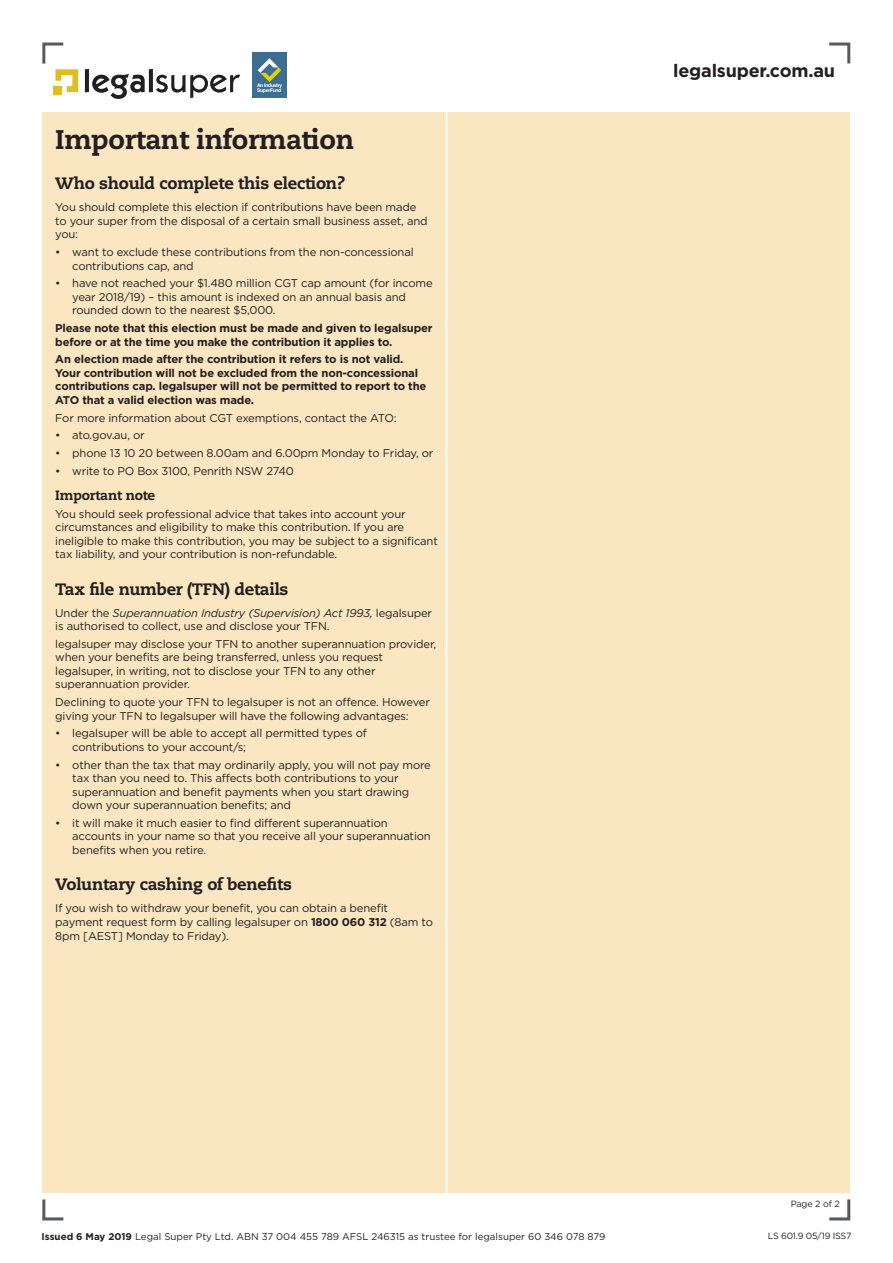
<style>
.page{position:relative;width:893px;height:1263px;background:#fff}
.page>*{position:absolute;margin:0;border:0;box-sizing:border-box;transform-origin:0 0}
.t1{font:800 27px "Caecilia";letter-spacing:-.015em;color:#231f20}
.t2{font:700 18px "Gotham";letter-spacing:-.01em;color:#231f20}
.t3{font:800 16.5px "Caecilia";letter-spacing:-.015em;color:#231f20}
.t4{font:800 13.5px "Caecilia";letter-spacing:-.015em;color:#231f20}
.t5{font:11.25px/13.5px "Gotham";letter-spacing:-.015em;color:#231f20}
.t6{font:700 11.25px/13.5px "Gotham";letter-spacing:-.015em;color:#231f20}
.t7{font:9.75px "Gotham";color:#231f20}
.t8{font:9px "Gotham";letter-spacing:-.025em;color:#231f20}
.t9{font:700 5.1px/5.1px "Helvetica Neue";letter-spacing:-.045em;color:#fff}
.s1{font-style:italic}
.s2{font-weight:700}
</style>
<div class="page">
<svg style="left:829px;top:42px;width:22px;height:22px"></svg>
<svg style="left:829px;top:1199px;width:22px;height:22px"></svg>
<svg style="left:42px;top:1199px;width:22px;height:22px"></svg>
<div style="left:252px;top:53px;width:34px;height:45px;background:#3b6e8f"></div>
<svg style="left:258px;top:58px;width:23px;height:24px"></svg>
<svg style="left:42px;top:42px;width:36px;height:50px"></svg>
<div style="left:53px;top:86px;width:9px;height:9px;background:#e1bc22"></div>
<svg style="left:85px;top:69px;width:155px;height:30px"></svg>
<div style="left:43px;top:112px;width:807px;height:1080px;background:#fae6c1"></div>
<hr style="left:446px;top:109px;width:1px;height:1090px;background:#fff">
<p class="t9" style="left:257px;top:83px;width:27px">An Industry<br>SuperFund</p>
<h1 class="t1" style="left:55px;top:122px;width:300px">Important information</h1>
<h3 class="t3" style="left:55px;top:173px;width:291px">Who should complete this election?</h3>
<p class="t5" style="left:55px;top:200px;width:374px">You should complete this election if contributions have been made to your super from the disposal of a certain small business asset, and you:</p>
<p class="t5" style="left:72px;top:245px;width:343px;text-indent:-17px">• want to exclude these contributions from the non-concessional contributions cap, and</p>
<p class="t5" style="left:72px;top:276px;width:362px;text-indent:-17px">• have not reached your $1.480 million CGT cap amount (for income year 2018/19) – this amount is indexed on an annual basis and rounded down to the nearest $5,000.</p>
<p class="t6" style="left:55px;top:321px;width:379px">Please note that this election must be made and given to legalsuper before or at the time you make the contribution it applies to.</p>
<p class="t6" style="left:55px;top:353px;width:373px">An election made after the contribution it refers to is not valid.<br>Your contribution will not be excluded from the non-concessional contributions cap. legalsuper will not be permitted to report to the ATO that a valid election was made.</p>
<p class="t5" style="left:55px;top:411px;width:343px">For more information about CGT exemptions, contact the ATO:</p>
<p class="t5" style="left:55px;top:428px;width:91px">• ato.gov.au, or</p>
<p class="t5" style="left:55px;top:446px;width:380px">• phone 13 10 20 between 8.00am and 6.00pm Monday to Friday, or</p>
<p class="t5" style="left:55px;top:464px;width:240px">• write to PO Box 3100, Penrith NSW 2740</p>
<p class="t4" style="left:55px;top:487px;width:102px">Important note</p>
<p class="t5" style="left:55px;top:507px;width:384px">You should seek professional advice that takes into account your circumstances and eligibility to make this contribution. If you are ineligible to make this contribution, you may be subject to a significant tax liability, and your contribution is non-refundable.</p>
<h3 class="t3" style="left:55px;top:579px;width:235px">Tax file number (TFN) details</h3>
<p class="t5" style="left:55px;top:606px;width:378px">Under the <span class="s1">Superannuation Industry (Supervision) Act 1993,</span> legalsuper is authorised to collect, use and disclose your TFN.</p>
<p class="t5" style="left:55px;top:637px;width:382px">legalsuper may disclose your TFN to another superannuation provider, when your benefits are being transferred, unless you request legalsuper, in writing, not to disclose your TFN to any other superannuation provider.</p>
<p class="t5" style="left:55px;top:695px;width:376px">Declining to quote your TFN to legalsuper is not an offence. However giving your TFN to legalsuper will have the following advantages:</p>
<p class="t5" style="left:72px;top:726px;width:296px;text-indent:-17px">• legalsuper will be able to accept all permitted types of contributions to your account/s;</p>
<p class="t5" style="left:72px;top:758px;width:360px;text-indent:-17px">• other than the tax that may ordinarily apply, you will not pay more tax than you need to. This affects both contributions to your superannuation and benefit payments when you start drawing down your superannuation benefits; and</p>
<p class="t5" style="left:72px;top:816px;width:360px;text-indent:-17px">• it will make it much easier to find different superannuation accounts in your name so that you receive all your superannuation benefits when you retire.</p>
<h3 class="t3" style="left:55px;top:874px;width:238px">Voluntary cashing of benefits</h3>
<p class="t5" style="left:55px;top:901px;width:379px">If you wish to withdraw your benefit, you can obtain a benefit payment request form by calling legalsuper on <span class="s2">1800 060 312</span> (8am to<br>8pm [AEST] Monday to Friday).</p>
<h2 class="t2" style="left:673px;top:59px;width:164px">legalsuper.com.au</h2>
<p class="t7" style="left:42px;top:1230px;width:565px"><span class="s2">Issued 6 May 2019</span> Legal Super Pty Ltd. ABN 37 004 455 789 AFSL 246315 as trustee for legalsuper 60 346 078 879</p>
<p class="t8" style="left:791px;top:1198px;width:51px">Page 2 of 2</p>
<p class="t8" style="left:768px;top:1230px;width:85px">LS 601.9 05/19 ISS7</p>
</div>
